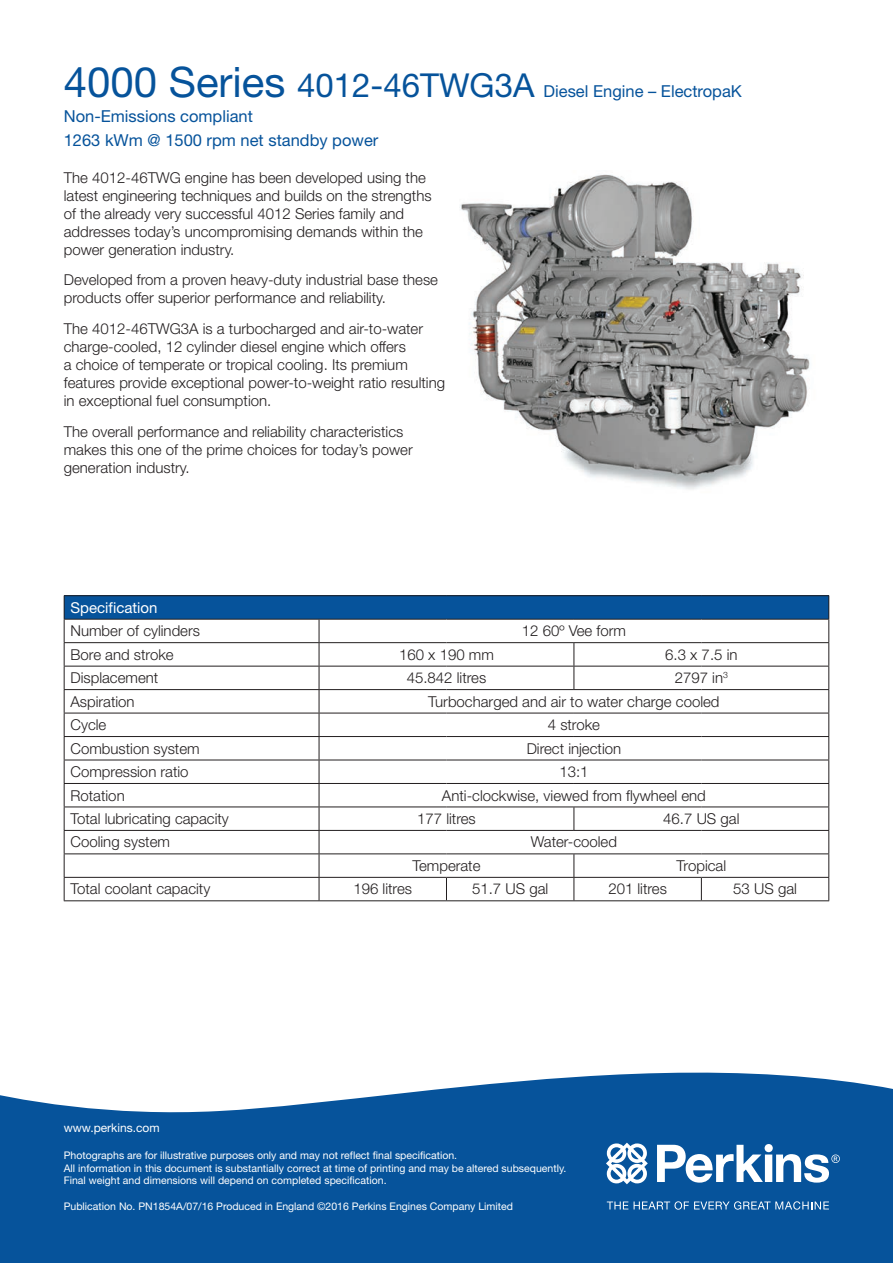
<style>
.page{position:relative;width:893px;height:1263px;background:#fff}
.page>*{position:absolute;margin:0;border:0;box-sizing:border-box;transform-origin:0 0}
.t1{font:16.5px/24.3px "Helvetica Neue";color:#06539b}
.t2{font:300 15px/18px "Helvetica Neue";color:#231f20}
.t3{font:15px "Helvetica Neue";color:#fff}
.t4{font:12px "Helvetica Neue";color:#fff}
.t5{font:10.5px/12.6px "Helvetica Neue";color:#fff}
.s1{font-size:42px}
.s2{font-size:33px}
</style>
<div class="page">
<svg style="left:0;top:1072px;width:893px;height:191px;background:#2065a5"></svg>
<svg style="left:607px;top:1201px;width:21px;height:8px"></svg>
<svg style="left:634px;top:1201px;width:195px;height:9px;background:#4880b5"></svg>
<svg style="left:606px;top:1143px;width:42px;height:41px"></svg>
<svg style="left:657px;top:1144px;width:183px;height:38px"></svg>
<img style="left:460px;top:174px;width:350px;height:316px">
<div style="left:64px;top:596px;width:765px;height:23px;background:#06539b"></div>
<svg style="left:65px;top:620px;width:763px;height:280px"></svg>
<hr style="left:319px;top:642px;width:127px;height:1px;background:#231f20">
<hr style="left:446px;top:642px;width:128px;height:1px;background:#231f20">
<hr style="left:574px;top:642px;width:127px;height:1px;background:#231f20">
<hr style="left:701px;top:642px;width:128px;height:1px;background:#231f20">
<hr style="left:319px;top:666px;width:127px;height:1px;background:#231f20">
<hr style="left:446px;top:666px;width:128px;height:1px;background:#231f20">
<hr style="left:574px;top:666px;width:127px;height:1px;background:#231f20">
<svg style="left:574px;top:643px;width:1px;height:46px"></svg>
<hr style="left:701px;top:666px;width:128px;height:1px;background:#231f20">
<hr style="left:64px;top:689px;width:255px;height:1px;background:#231f20">
<hr style="left:319px;top:689px;width:127px;height:1px;background:#231f20">
<hr style="left:446px;top:689px;width:128px;height:1px;background:#231f20">
<hr style="left:574px;top:689px;width:127px;height:1px;background:#231f20">
<hr style="left:701px;top:689px;width:128px;height:1px;background:#231f20">
<hr style="left:64px;top:713px;width:255px;height:1px;background:#231f20">
<hr style="left:319px;top:713px;width:127px;height:1px;background:#231f20">
<hr style="left:446px;top:713px;width:128px;height:1px;background:#231f20">
<hr style="left:574px;top:713px;width:127px;height:1px;background:#231f20">
<hr style="left:701px;top:713px;width:128px;height:1px;background:#231f20">
<hr style="left:64px;top:736px;width:255px;height:1px;background:#231f20">
<hr style="left:319px;top:736px;width:127px;height:1px;background:#231f20">
<hr style="left:446px;top:736px;width:128px;height:1px;background:#231f20">
<hr style="left:574px;top:736px;width:127px;height:1px;background:#231f20">
<hr style="left:701px;top:736px;width:128px;height:1px;background:#231f20">
<hr style="left:64px;top:760px;width:255px;height:1px;background:#231f20">
<hr style="left:319px;top:760px;width:127px;height:1px;background:#231f20">
<hr style="left:446px;top:760px;width:128px;height:1px;background:#231f20">
<hr style="left:574px;top:760px;width:127px;height:1px;background:#231f20">
<hr style="left:701px;top:760px;width:128px;height:1px;background:#231f20">
<hr style="left:64px;top:783px;width:255px;height:1px;background:#231f20">
<hr style="left:319px;top:783px;width:127px;height:1px;background:#231f20">
<hr style="left:446px;top:783px;width:128px;height:1px;background:#231f20">
<hr style="left:574px;top:783px;width:127px;height:1px;background:#231f20">
<hr style="left:701px;top:783px;width:128px;height:1px;background:#231f20">
<hr style="left:64px;top:806px;width:255px;height:1px;background:#231f20">
<hr style="left:319px;top:806px;width:127px;height:1px;background:#231f20">
<hr style="left:446px;top:806px;width:128px;height:1px;background:#231f20">
<hr style="left:574px;top:806px;width:127px;height:1px;background:#231f20">
<svg style="left:574px;top:807px;width:1px;height:23px"></svg>
<hr style="left:701px;top:806px;width:128px;height:1px;background:#231f20">
<hr style="left:64px;top:830px;width:255px;height:1px;background:#231f20">
<hr style="left:319px;top:830px;width:127px;height:1px;background:#231f20">
<hr style="left:446px;top:830px;width:128px;height:1px;background:#231f20">
<hr style="left:574px;top:830px;width:127px;height:1px;background:#231f20">
<hr style="left:701px;top:830px;width:128px;height:1px;background:#231f20">
<svg style="left:446px;top:878px;width:1px;height:22px"></svg>
<svg style="left:574px;top:854px;width:1px;height:46px"></svg>
<hr style="left:64px;top:642px;width:255px;height:1px;background:#231f20">
<hr style="left:64px;top:666px;width:255px;height:1px;background:#231f20">
<hr style="left:319px;top:853px;width:127px;height:1px;background:#231f20">
<hr style="left:446px;top:853px;width:128px;height:1px;background:#231f20">
<hr style="left:574px;top:853px;width:127px;height:1px;background:#231f20">
<hr style="left:701px;top:853px;width:128px;height:1px;background:#231f20">
<hr style="left:319px;top:877px;width:127px;height:1px;background:#231f20">
<hr style="left:446px;top:877px;width:128px;height:1px;background:#231f20">
<hr style="left:574px;top:877px;width:127px;height:1px;background:#231f20">
<hr style="left:701px;top:877px;width:128px;height:1px;background:#231f20">
<hr style="left:64px;top:853px;width:255px;height:1px;background:#231f20">
<hr style="left:64px;top:877px;width:255px;height:1px;background:#231f20">
<hr style="left:64px;top:900px;width:255px;height:1px;background:#231f20">
<hr style="left:64px;top:595px;width:255px;height:1px;background:#231f20">
<svg style="left:64px;top:596px;width:1px;height:304px"></svg>
<hr style="left:319px;top:595px;width:127px;height:1px;background:#231f20">
<hr style="left:446px;top:595px;width:128px;height:1px;background:#231f20">
<hr style="left:574px;top:595px;width:127px;height:1px;background:#231f20">
<hr style="left:701px;top:595px;width:128px;height:1px;background:#231f20">
<hr style="left:64px;top:619px;width:255px;height:1px;background:#231f20">
<hr style="left:319px;top:619px;width:127px;height:1px;background:#231f20">
<hr style="left:446px;top:619px;width:128px;height:1px;background:#231f20">
<hr style="left:574px;top:619px;width:127px;height:1px;background:#231f20">
<hr style="left:701px;top:619px;width:128px;height:1px;background:#231f20">
<svg style="left:319px;top:619px;width:1px;height:281px"></svg>
<svg style="left:701px;top:878px;width:1px;height:22px"></svg>
<hr style="left:319px;top:900px;width:127px;height:1px;background:#231f20">
<hr style="left:446px;top:900px;width:128px;height:1px;background:#231f20">
<hr style="left:574px;top:900px;width:127px;height:1px;background:#231f20">
<hr style="left:701px;top:900px;width:128px;height:1px;background:#231f20">
<svg style="left:828px;top:596px;width:1px;height:304px"></svg>
<p class="t1" style="left:64px;top:79px;width:680px"><span class="s1">4000 Series</span> <span class="s2">4012-46TWG3A</span> Diesel Engine – ElectropaK<br>Non-Emissions compliant<br>1263 kWm @ 1500 rpm net standby power</p>
<p class="t2" style="left:64px;top:168px;width:369px">The 4012-46TWG engine has been developed using the latest engineering techniques and builds on the strengths of the already very successful 4012 Series family and addresses today’s uncompromising demands within the power generation industry.</p>
<p class="t2" style="left:64px;top:271px;width:376px">Developed from a proven heavy-duty industrial base these products offer superior performance and reliability.</p>
<p class="t2" style="left:64px;top:320px;width:383px">The 4012-46TWG3A is a turbocharged and air-to-water charge-cooled, 12 cylinder diesel engine which offers<br>a choice of temperate or tropical cooling. Its premium features provide exceptional power-to-weight ratio resulting in exceptional fuel consumption.</p>
<p class="t2" style="left:64px;top:422px;width:350px">The overall performance and reliability characteristics makes this one of the prime choices for today’s power generation industry.</p>
<p class="t3" style="left:71px;top:598px;width:88px">Specification</p>
<p class="t2" style="left:71px;top:622px;width:131px">Number of cylinders</p>
<p class="t2" style="left:522px;top:622px;width:105px">12 60º Vee form</p>
<p class="t2" style="left:71px;top:645px;width:105px">Bore and stroke</p>
<p class="t2" style="left:399px;top:645px;width:96px">160 x 190 mm</p>
<p class="t2" style="left:665px;top:645px;width:74px">6.3 x 7.5 in</p>
<p class="t2" style="left:71px;top:668px;width:89px">Displacement</p>
<p class="t2" style="left:407px;top:668px;width:81px">45.842 litres</p>
<p class="t2" style="left:675px;top:668px;width:55px">2797 in<sup>3</sup></p>
<p class="t2" style="left:71px;top:692px;width:66px">Aspiration</p>
<p class="t2" style="left:428px;top:692px;width:293px">Turbocharged and air to water charge cooled</p>
<p class="t2" style="left:71px;top:715px;width:37px">Cycle</p>
<p class="t2" style="left:548px;top:715px;width:54px">4 stroke</p>
<p class="t2" style="left:71px;top:739px;width:131px">Combustion system</p>
<p class="t2" style="left:527px;top:739px;width:96px">Direct injection</p>
<p class="t2" style="left:71px;top:762px;width:120px">Compression ratio</p>
<p class="t2" style="left:559px;top:762px;width:31px">13:1</p>
<p class="t2" style="left:71px;top:786px;width:56px">Rotation</p>
<p class="t2" style="left:442px;top:786px;width:265px">Anti-clockwise, viewed from flywheel end</p>
<p class="t2" style="left:71px;top:809px;width:160px">Total lubricating capacity</p>
<p class="t2" style="left:417px;top:809px;width:60px">177 litres</p>
<p class="t2" style="left:663px;top:809px;width:78px">46.7 US gal</p>
<p class="t2" style="left:71px;top:833px;width:101px">Cooling system</p>
<p class="t2" style="left:531px;top:833px;width:88px">Water-cooled</p>
<p class="t2" style="left:412px;top:856px;width:70px">Temperate</p>
<p class="t2" style="left:677px;top:856px;width:51px">Tropical</p>
<p class="t2" style="left:71px;top:880px;width:141px">Total coolant capacity</p>
<p class="t2" style="left:353px;top:880px;width:60px">196 litres</p>
<p class="t2" style="left:472px;top:880px;width:78px">51.7 US gal</p>
<p class="t2" style="left:608px;top:880px;width:60px">201 litres</p>
<p class="t2" style="left:733px;top:880px;width:65px">53 US gal</p>
<p class="t4" style="left:64px;top:1121px;width:97px">www.perkins.com</p>
<p class="t5" style="left:64px;top:1149px;width:504px">Photographs are for illustrative purposes only and may not reflect final specification.<br>All information in this document is substantially correct at time of printing and may be altered subsequently.<br>Final weight and dimensions will depend on completed specification.</p>
<p class="t5" style="left:64px;top:1199px;width:451px">Publication No. PN1854A/07/16 Produced in England ©2016 Perkins Engines Company Limited</p>
</div>
